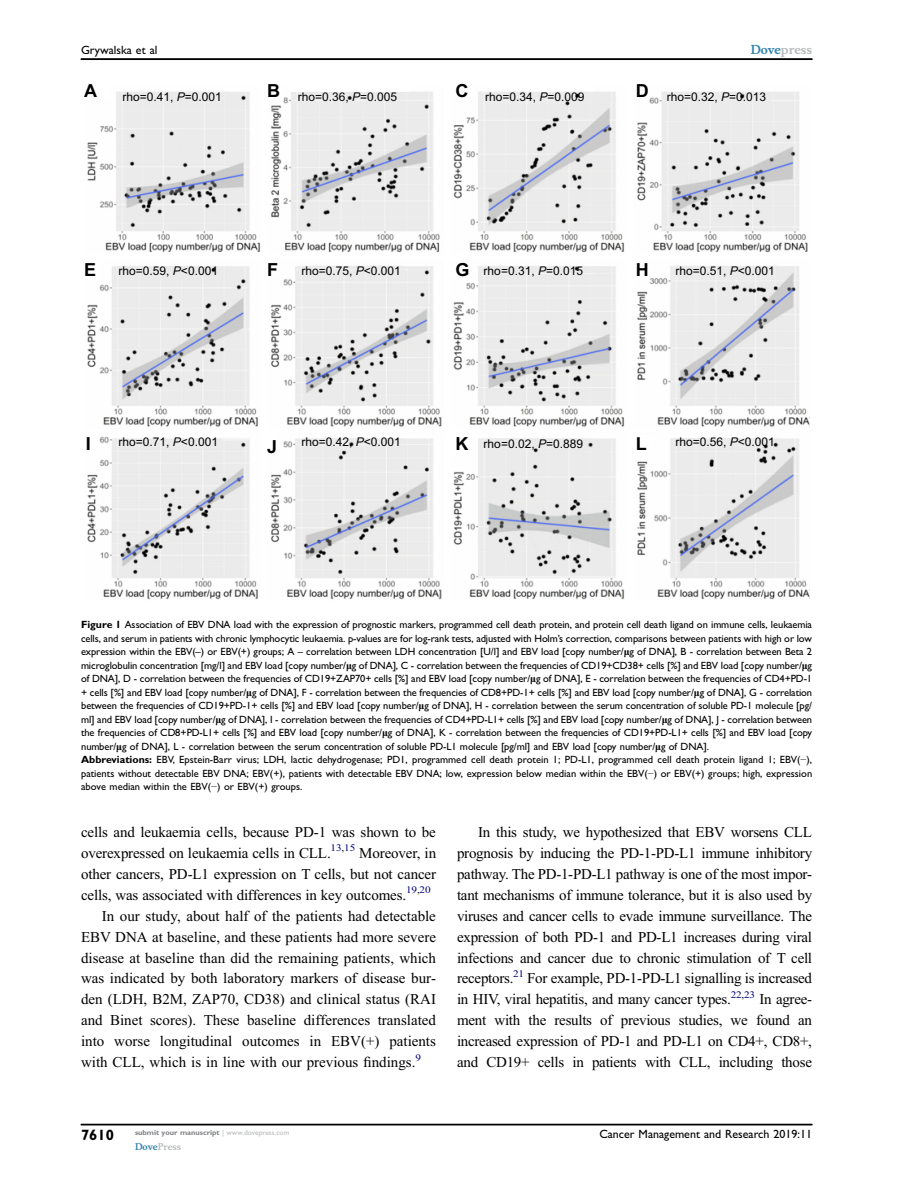
<style>
.page{position:relative;width:918px;height:1188px;background:#fff}
.page>*{position:absolute;margin:0;border:0;box-sizing:border-box;transform-origin:0 0}
.t1{font:700 18px "Arial";color:#000}
.t2{font:15px/21px "Adv OT5843 c 571";color:#000;text-align:justify}
.t3{font:15px "Adv T Tdd 0 b 0455.B";color:#000}
.t4{font:12px "Arial";color:#000}
.t5{font:12px "Adv TT96740 c 24";color:#000}
.t6{font:12px "Adv OT14 f 6 c 37 d";color:#b8babc}
.t7{font:10.5px/13.5px "Adv TT96740 c 24";color:#000}
.t8{font:9px "Adv OT14 f 6 c 37 d";color:#b8babc}
.t9{font:7.5px "Adv T Tdd 0 b 0455.B";color:#808285}
.s1{color:#3785ad}
.s2{font-style:italic}
.s3{font-family:"Adv T Tdd 0 b 0455.B"}
.s4{font-style:inherit}
.s5{font-family:"Adv OT2 cba 4 af 3.B"}
.s6{font-family:"Adv OT5843 c 571"}
.s7{font-family:"Adv OT5843 c 571+fb"}
.s8{font-family:"Adv TT96740 c 24";color:#b8babc}
</style>
<div class="page">
<img style="left:87px;top:91px;width:722px;height:509px">
<hr style="left:81px;top:59px;width:731px;height:1px;background:#000">
<hr style="left:81px;top:1124px;width:731px;height:1px;background:#000">
<p class="t5" style="left:81px;top:45px;width:78px">Grywalska et al</p>
<p class="t6" style="left:751px;top:44px;width:63px"><span class="s1">Dove</span>press</p>
<h1 class="t1" style="left:84px;top:81px;width:14px">A</h1>
<h1 class="t1" style="left:267px;top:81px;width:14px">B</h1>
<h1 class="t1" style="left:456px;top:81px;width:14px">C</h1>
<h1 class="t1" style="left:636px;top:81px;width:14px">D</h1>
<p class="t4" style="left:123px;top:90px;width:101px">rho=0.41, <span class="s2">P</span>=0.001</p>
<p class="t4" style="left:298px;top:90px;width:101px">rho=0.36, <span class="s2">P</span>=0.005</p>
<p class="t4" style="left:485px;top:90px;width:101px">rho=0.34, <span class="s2">P</span>=0.009</p>
<p class="t4" style="left:667px;top:89px;width:101px">rho=0.32, <span class="s2">P</span>=0.013</p>
<h1 class="t1" style="left:84px;top:259px;width:14px">E</h1>
<h1 class="t1" style="left:267px;top:259px;width:12px">F</h1>
<h1 class="t1" style="left:456px;top:259px;width:16px">G</h1>
<h1 class="t1" style="left:636px;top:259px;width:14px">H</h1>
<p class="t4" style="left:119px;top:264px;width:101px">rho=0.59, <span class="s2">P</span>&lt;0.001</p>
<p class="t4" style="left:301px;top:264px;width:101px">rho=0.75, <span class="s2">P</span>&lt;0.001</p>
<p class="t4" style="left:484px;top:264px;width:101px">rho=0.31, <span class="s2">P</span>=0.015</p>
<p class="t4" style="left:676px;top:264px;width:101px">rho=0.51, <span class="s2">P</span>&lt;0.001</p>
<p class="t4" style="left:119px;top:435px;width:101px">rho=0.71, <span class="s2">P</span>&lt;0.001</p>
<p class="t4" style="left:301px;top:435px;width:101px">rho=0.42, <span class="s2">P</span>&lt;0.001</p>
<p class="t4" style="left:484px;top:437px;width:101px">rho=0.02, <span class="s2">P</span>=0.889</p>
<p class="t4" style="left:676px;top:435px;width:101px">rho=0.56, <span class="s2">P</span>&lt;0.001</p>
<h1 class="t1" style="left:86px;top:434px;width:7px">I</h1>
<h1 class="t1" style="left:267px;top:436px;width:12px">J</h1>
<h1 class="t1" style="left:456px;top:434px;width:14px">K</h1>
<h1 class="t1" style="left:636px;top:434px;width:12px">L</h1>
<p class="t7" style="left:81px;top:619px;width:733px"><span class="s3">Figure 1</span> Association of EBV DNA load with the expression of prognostic markers, programmed cell death protein, and protein cell death ligand on immune cells, leukaemia cells, and serum in patients with chronic lymphocytic leukaemia. p-values are for log-rank tests, adjusted with Holm<span class="s4">’</span>s correction, comparisons between patients with high or low expression within the EBV(<span class="s4">–</span>) or EBV(+) groups; A <span class="s4">–</span> correlation between LDH concentration [U/l] and EBV load [copy number/<span class="s5">μ</span>g of DNA], B - correlation between Beta 2 microglobulin concentration [mg/l] and EBV load [copy number/<span class="s5">μ</span>g of DNA], C - correlation between the frequencies of CD19+CD38+ cells [%] and EBV load [copy number/<span class="s5">μ</span>g of DNA], D - correlation between the frequencies of CD19+ZAP70+ cells [%] and EBV load [copy number/<span class="s5">μ</span>g of DNA], E - correlation between the frequencies of CD4+PD-1 + cells [%] and EBV load [copy number/<span class="s5">μ</span>g of DNA], F - correlation between the frequencies of CD8+PD-1+ cells [%] and EBV load [copy number/<span class="s5">μ</span>g of DNA], G - correlation between the frequencies of CD19+PD-1+ cells [%] and EBV load [copy number/<span class="s5">μ</span>g of DNA], H - correlation between the serum concentration of soluble PD-1 molecule [pg/ ml] and EBV load [copy number/<span class="s5">μ</span>g of DNA], I - correlation between the frequencies of CD4+PD-L1+ cells [%] and EBV load [copy number/<span class="s5">μ</span>g of DNA], J - correlation between the frequencies of CD8+PD-L1+ cells [%] and EBV load [copy number/<span class="s5">μ</span>g of DNA], K - correlation between the frequencies of CD19+PD-L1+ cells [%] and EBV load [copy number/<span class="s5">μ</span>g of DNA], L - correlation between the serum concentration of soluble PD-L1 molecule [pg/ml] and EBV load [copy number/<span class="s5">μ</span>g of DNA].<br><span class="s3">Abbreviations:</span> EBV, Epstein-Barr virus; LDH, lactic dehydrogenase; PD1, programmed cell death protein 1; PD-L1, programmed cell death protein ligand 1; EBV(<span class="s6">−</span>), patients without detectable EBV DNA; EBV(+), patients with detectable EBV DNA; low, expression below median within the EBV(<span class="s6">−</span>) or EBV(+) groups; high, expression above median within the EBV(<span class="s6">−</span>) or EBV(+) groups.</p>
<h2 class="t2" style="left:81px;top:822px;width:356px">cells and leukaemia cells, because PD-1 was shown to be</h2>
<h2 class="t2" style="left:81px;top:843px;width:357px">overexpressed on leukaemia cells in CLL.<sup>13</sup><sup>,</sup><sup>15</sup> Moreover, in</h2>
<h2 class="t2" style="left:81px;top:864px;width:357px">other cancers, PD-L1 expression on T cells, but not cancer</h2>
<h2 class="t2" style="left:81px;top:885px;width:351px">cells, was associated with differences in key outcomes.<sup>19</sup><sup>,</sup><sup>20</sup></h2>
<h2 class="t2" style="left:102px;top:906px;width:336px">In our study, about half of the patients had detectable</h2>
<h2 class="t2" style="left:81px;top:927px;width:356px">EBV DNA at baseline, and these patients had more severe</h2>
<h2 class="t2" style="left:81px;top:948px;width:357px">disease at baseline than did the remaining patients, which</h2>
<h2 class="t2" style="left:81px;top:969px;width:357px">was indicated by both laboratory markers of disease bur-</h2>
<h2 class="t2" style="left:81px;top:990px;width:356px">den (LDH, B2M, ZAP70, CD38) and clinical status (RAI</h2>
<h2 class="t2" style="left:81px;top:1011px;width:356px">and Binet scores). These baseline differences translated</h2>
<h2 class="t2" style="left:81px;top:1032px;width:356px">into worse longitudinal outcomes in EBV(+) patients</h2>
<h2 class="t2" style="left:81px;top:1053px;width:342px">with CLL, which is in line with our previous <span class="s7">fi</span>ndings.<sup>9</sup></h2>
<p class="t2" style="left:457px;top:822px;width:357px;text-indent:21px">In this study, we hypothesized that EBV worsens CLL prognosis by inducing the PD-1-PD-L1 immune inhibitory pathway. The PD-1-PD-L1 pathway is one of the most impor&shy;tant mechanisms of immune tolerance, but it is also used by viruses and cancer cells to evade immune surveillance. The expression of both PD-1 and PD-L1 increases during viral infections and cancer due to chronic stimulation of T cell receptors.<sup>21</sup> For example, PD-1-PD-L1 signalling is increased in HIV, viral hepatitis, and many cancer types.<sup>22</sup><sup>,</sup><sup>23</sup> In agree&shy;ment with the results of previous studies, we found an increased expression of PD-1 and PD-L1 on CD4+, CD8+, and CD19+ cells in patients with CLL, including those</p>
<p class="t9" style="left:135px;top:1130px;width:156px">submit your manuscript <span class="s8">| www.dovepress.com</span></p>
<p class="t8" style="left:135px;top:1143px;width:47px"><span class="s1">Dove</span>Press</p>
<h2 class="t3" style="left:81px;top:1130px;width:35px">7610</h2>
<p class="t5" style="left:599px;top:1130px;width:214px">Cancer Management and Research 2019:11</p>
</div>
